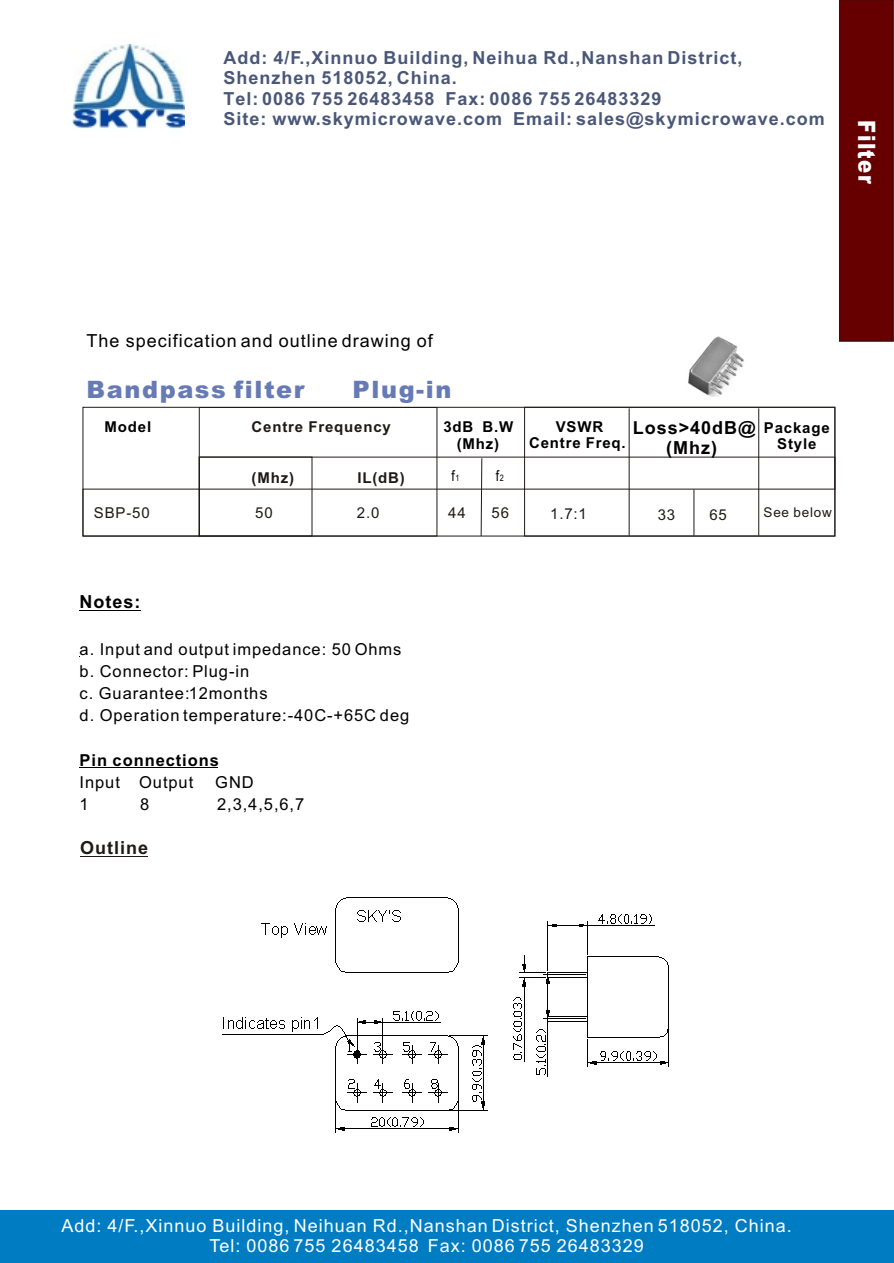
<style>
.page{position:relative;width:894px;height:1263px;background:#fff}
.page>*{position:absolute;margin:0;border:0;box-sizing:border-box;transform-origin:0 0}
.t1{font:900 24px "Arial";letter-spacing:.065em;color:#667ab5}
.t2{font:900 24px "Arial";letter-spacing:.065em;color:#fff;scale:.82 1}
.t3{font:700 18px/20.1px "Arial";letter-spacing:.055em;color:#4a5778}
.t4{font:18px/20.1px "Arial";letter-spacing:.055em;color:#fff;text-align:center}
.t5{font:18px "Arial";letter-spacing:.055em;color:#000}
.t6{font:700 18px/20.1px "Arial";letter-spacing:.055em;color:#000;text-align:center}
.t7{font:700 18px "Arial";letter-spacing:.055em;color:#1f1a17}
.t8{font:16.5px/22px "Arial";letter-spacing:.055em;color:#000}
.t9{font:700 16.5px "Arial";letter-spacing:.055em;color:#000}
.t10{font:700 15px/16.8px "Arial";letter-spacing:.055em;color:#000;text-align:center}
.t11{font:700 15px "Arial";letter-spacing:.055em;color:#1f1a17}
.t12{font:15px "Arial";letter-spacing:.055em;color:#1f1a17}
.t13{font:15px "Arial";color:#000;scale:.81 1}
.t14{font:13.5px "Arial";letter-spacing:.055em;color:#1f1a17}
.s1{font-size:9px}
</style>
<div class="page">
<img style="left:72px;top:45px;width:113px;height:84px">
<div style="left:0;top:1210px;width:894px;height:53px;background:#007dc2"></div>
<div style="left:839px;top:0;width:55px;height:341px;background:#600;border:1px solid #1f1a17"></div>
<div style="left:524px;top:407px;width:311px;height:129px;border:1px solid #1f1a17"></div>
<hr style="left:80px;top:610px;width:61px;height:1px;background:#000">
<hr style="left:80px;top:767px;width:138px;height:1px;background:#000">
<hr style="left:629px;top:408px;width:1px;height:128px;background:#1f1a17">
<hr style="left:80px;top:856px;width:68px;height:1px;background:#1f1a17">
<svg style="left:481px;top:458px;width:1px;height:78px"></svg>
<hr style="left:759px;top:408px;width:1px;height:128px;background:#1f1a17">
<hr style="left:694px;top:489px;width:1px;height:47px;background:#1f1a17">
<img style="left:688px;top:336px;width:56px;height:60px">
<img style="left:222px;top:897px;width:447px;height:236px">
<div style="left:199px;top:407px;width:238px;height:129px;border:1px solid #1f1a17"></div>
<div style="left:199px;top:457px;width:113px;height:79px;border:1px solid #1f1a17"></div>
<p class="t3" style="left:224px;top:50px;width:603px">Add: 4/F.,Xinnuo Building, Neihua Rd.,Nanshan District, Shenzhen 518052, China.<br>Tel: 0086 755 26483458 Fax: 0086 755 26483329<br>Site: www.skymicrowave.com Email: sales@skymicrowave.com</p>
<h1 class="t2" style="left:875px;top:120px;width:79px;rotate:90deg">Filter</h1>
<p class="t5" style="left:87px;top:334px;width:348px">The specification and outline drawing of</p>
<h1 class="t1" style="left:87px;top:380px;width:219px">Bandpass filter</h1>
<h1 class="t1" style="left:353px;top:380px;width:100px">Plug-in</h1>
<p class="t10" style="left:105px;top:420px;width:48px">Model</p>
<p class="t10" style="left:443px;top:420px;width:72px">3dB B.W (Mhz)</p>
<p class="t6" style="left:633px;top:419px;width:125px">Loss&gt;40dB@ (Mhz)</p>
<p class="t10" style="left:529px;top:419px;width:98px">VSWR<br>Centre Freq.</p>
<p class="t11" style="left:252px;top:421px;width:141px">Centre Frequency</p>
<p class="t11" style="left:252px;top:472px;width:44px">(Mhz)</p>
<p class="t11" style="left:357px;top:472px;width:49px">IL(dB)</p>
<p class="t12" style="left:255px;top:507px;width:19px">50</p>
<p class="t12" style="left:357px;top:507px;width:24px">2.0</p>
<p class="t13" style="left:451px;top:470px;width:11px">f<span class="s1">1</span></p>
<p class="t13" style="left:496px;top:470px;width:11px">f<span class="s1">2</span></p>
<p class="t12" style="left:448px;top:507px;width:19px">44</p>
<p class="t12" style="left:492px;top:507px;width:19px">56</p>
<p class="t12" style="left:658px;top:509px;width:19px">33</p>
<p class="t12" style="left:709px;top:509px;width:19px">65</p>
<p class="t12" style="left:94px;top:507px;width:57px">SBP-50</p>
<p class="t12" style="left:550px;top:508px;width:38px">1.7:1</p>
<p class="t10" style="left:764px;top:420px;width:67px">Package<br>Style</p>
<p class="t14" style="left:764px;top:507px;width:70px">See below</p>
<p class="t6" style="left:80px;top:594px;width:63px">Notes:</p>
<p class="t8" style="left:80px;top:640px;width:331px">a. Input and output impedance: 50 Ohms b. Connector: Plug-in<br>c. Guarantee:12months<br>d. Operation temperature:-40C-+65C deg</p>
<p class="t9" style="left:80px;top:754px;width:141px">Pin connections</p>
<p class="t8" style="left:80px;top:772px;width:115px">Input Output</p>
<p class="t8" style="left:215px;top:772px;width:40px">GND</p>
<p class="t8" style="left:80px;top:794px;width:11px">1</p>
<p class="t8" style="left:140px;top:794px;width:11px">8</p>
<p class="t8" style="left:217px;top:794px;width:89px">2,3,4,5,6,7</p>
<p class="t7" style="left:80px;top:841px;width:69px">Outline</p>
<p class="t4" style="left:62px;top:1218px;width:732px">Add: 4/F.,Xinnuo Building, Neihuan Rd.,Nanshan District, Shenzhen 518052, China.<br>Tel: 0086 755 26483458 Fax: 0086 755 26483329</p>
</div>
